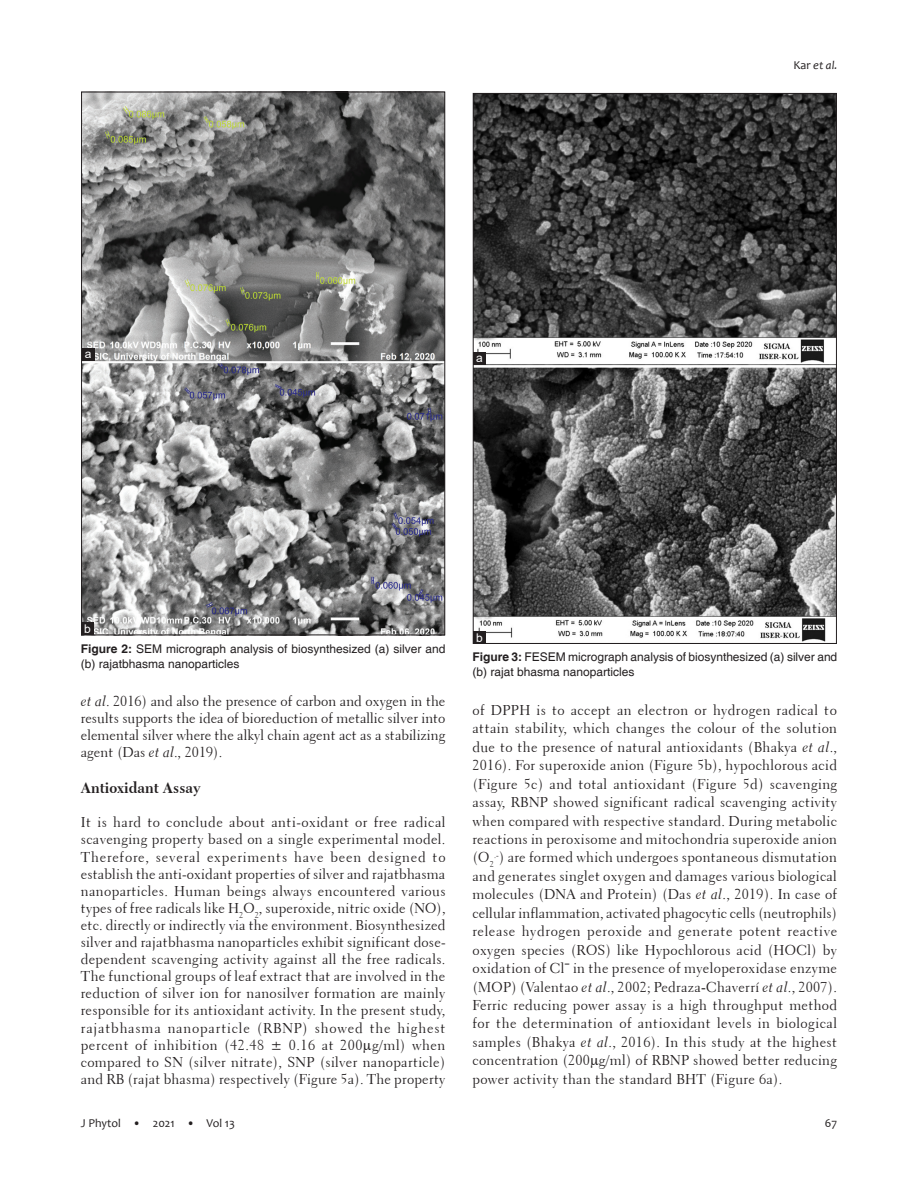
<style>
.page{position:relative;width:918px;height:1188px;background:#fff}
.page>*{position:absolute;margin:0;border:0;box-sizing:border-box;transform-origin:0 0}
.t1{font:700 15.75px "Transitional 511 BT";color:#231f20}
.TX{font:14.25px/18.5px "Transitional 521 BT Roman A";letter-spacing:.015em;color:#231f20;text-align:justify}
.FGC{font:12px/15px "Helvetica";color:#231f20}
.t2{font:12px "Candara";color:#231f20}
.t3{font:italic 12px "Candara";color:#231f20}
.LABEL{font:12px "Arial";color:#fff}
.s1{font-style:normal}
.s2{font-weight:700}
.s3{font-family:"Transitional 521 BT Cursive A"}
.s4{font-family:"Times New Roman"}
</style>
<div class="page">
<img style="left:83px;top:94px;width:360px;height:539px">
<div style="left:81px;top:622px;width:13px;height:13px;background:#231f20"></div>
<div style="left:82px;top:348px;width:12px;height:13px;background:#231f20"></div>
<img style="left:475px;top:95px;width:360px;height:547px">
<div style="left:473px;top:631px;width:13px;height:13px;background:#231f20"></div>
<div style="left:473px;top:352px;width:13px;height:13px;background:#231f20"></div>
<p class="t3" style="left:793px;top:58px;width:46px"><span class="s1">Kar</span> et al.</p>
<p class="LABEL" style="left:85px;top:346px;width:8px">a</p>
<p class="LABEL" style="left:476px;top:349px;width:8px">a</p>
<p class="LABEL" style="left:84px;top:620px;width:8px">b</p>
<p class="FGC" style="left:81px;top:641px;width:366px"><span class="s2">Figure 2:</span> SEM micrograph analysis of biosynthesized (a) silver and (b) rajatbhasma nanoparticles</p>
<p class="TX" style="left:81px;top:692px;width:366px;line-height:17.1px"><span class="s3">et al</span>. 2016) and also the presence of carbon and oxygen in the results supports the idea of bioreduction of metallic silver into elemental silver where the alkyl chain agent act as a stabilizing agent (Das <span class="s3">et al</span>., 2019).</p>
<h2 class="t1" style="left:81px;top:778px;width:121px">Antioxidant Assay</h2>
<p class="TX" style="left:81px;top:814px;width:366px;line-height:17.1px">It is hard to conclude about anti-oxidant or free radical scavenging property based on a single experimental model.<br>Therefore, several experiments have been designed to establish the anti-oxidant properties of silver and rajatbhasma nanoparticles. Human beings always encountered various types of free radicals like H<sub>2</sub>O<sub>2</sub>, superoxide, nitric oxide (NO), etc. directly or indirectly via the environment. Biosynthesized silver and rajatbhasma nanoparticles exhibit significant dose&shy;dependent scavenging activity against all the free radicals.<br>The functional groups of leaf extract that are involved in the reduction of silver ion for nanosilver formation are mainly responsible for its antioxidant activity. In the present study, rajatbhasma nanoparticle (RBNP) showed the highest percent of inhibition (42.48 ± 0.16 at 200 g/ml) when compared to SN (silver nitrate), SNP (silver nanoparticle) and RB (rajat bhasma) respectively (Figure 5a). The property</p>
<p class="LABEL" style="left:476px;top:629px;width:8px">b</p>
<p class="FGC" style="left:472px;top:650px;width:366px"><span class="s2">Figure 3:</span> FESEM micrograph analysis of biosynthesized (a) silver and (b) rajat bhasma nanoparticles</p>
<p class="TX" style="left:472px;top:701px;width:366px">of DPPH is to accept an electron or hydrogen radical to attain stability, which changes the colour of the solution due to the presence of natural antioxidants (Bhakya <span class="s3">et al</span>., 2016). For superoxide anion (Figure 5b), hypochlorous acid (Figure 5c) and total antioxidant (Figure 5d) scavenging assay, RBNP showed significant radical scavenging activity when compared with respective standard. During metabolic reactions in peroxisome and mitochondria superoxide anion (O<sub>2</sub><sup>.-</sup>) are formed which undergoes spontaneous dismutation and generates singlet oxygen and damages various biological molecules (DNA and Protein) (Das <span class="s3">et al</span>., 2019). In case of cellular inflammation, activated phagocytic cells (neutrophils) release hydrogen peroxide and generate potent reactive oxygen species (ROS) like Hypochlorous acid (HOCl) by oxidation of Cl<span class="s4">ˉ</span> in the presence of myeloperoxidase enzyme (MOP) (Valentao <span class="s3">et al</span>., 2002; Pedraza<span class="s4">‐</span>Chaverrí <span class="s3">et al</span>., 2007).<br>Ferric reducing power assay is a high throughput method for the determination of antioxidant levels in biological samples (Bhakya <span class="s3">et al</span>., 2016). In this study at the highest concentration (200 g/ml) of RBNP showed better reducing power activity than the standard BHT (Figure 6a).</p>
<p class="t2" style="left:81px;top:1115px;width:156px">J Phytol • 2021 • Vol 13</p>
<p class="t2" style="left:825px;top:1115px;width:14px">67</p>
</div>
